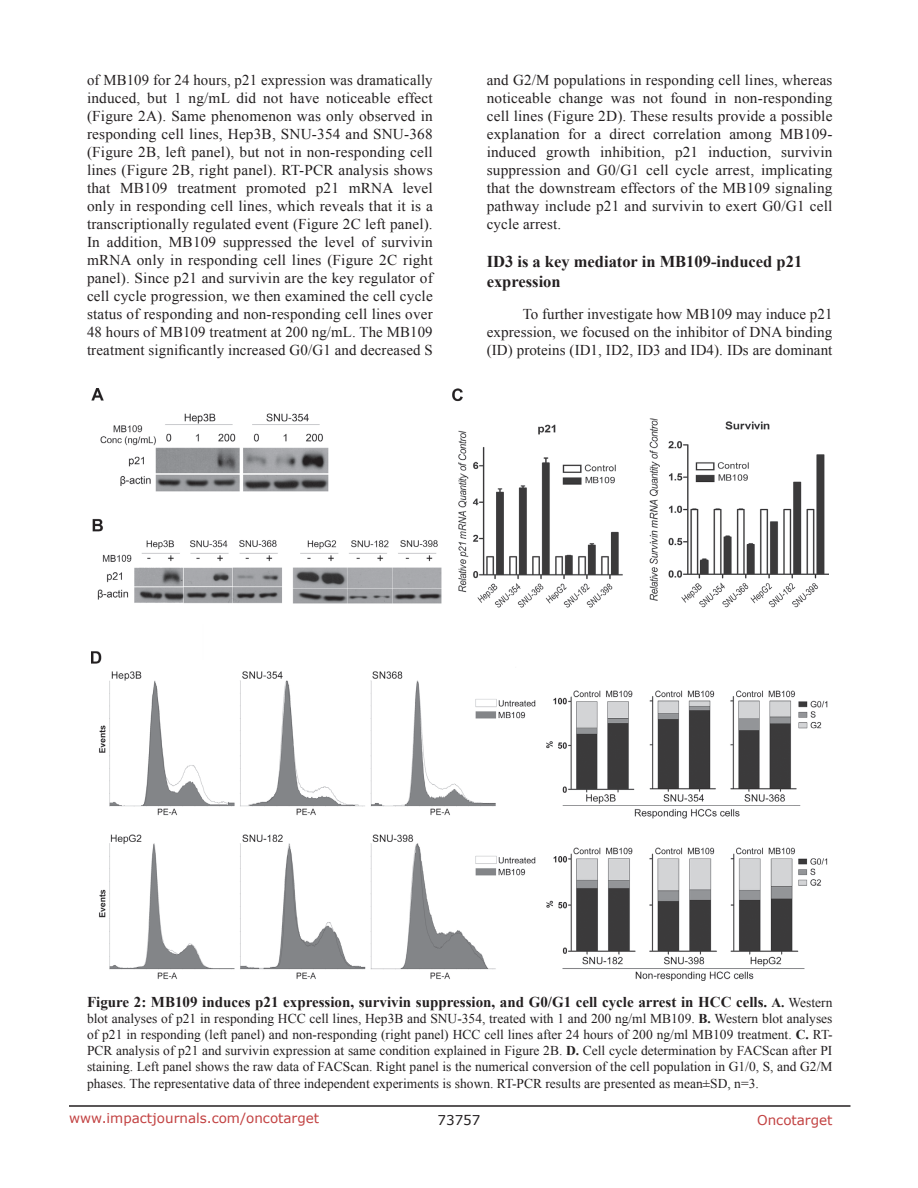
<style>
.page{position:relative;width:918px;height:1188px;background:#fff}
.page>*{position:absolute;margin:0;border:0;box-sizing:border-box;transform-origin:0 0}
.SubHeading{font:700 16.5px/19.8px "Times New Roman";color:#231f20}
.BodyText{font:15px/18px "Times New Roman";letter-spacing:.01em;color:#231f20;text-align:justify}
.figuretext{font:700 15px "Times New Roman";color:#231f20}
.figuretext-2{font:13.5px/16.2px "Times New Roman";color:#231f20;text-align:justify}
.t1{font:13.5px "Verdana";color:#c24141}
.t2{font:13.5px "Verdana";color:#231f20}
.s1{font-size:13.5px}
.s2{font-weight:400;font-size:13.5px}
.s3{font-weight:700}
</style>
<div class="page">
<hr style="left:69px;top:1105px;width:781px;height:2px;background:#231f20">
<img style="left:91px;top:388px;width:737px;height:593px">
<p class="BodyText" style="left:87px;top:71px;width:347px">of MB109 for 24 hours, p21 expression was dramatically induced, but 1 ng/mL did not have noticeable effect (Figure 2A). Same phenomenon was only observed in responding cell lines, Hep3B, SNU-354 and SNU-368 (Figure 2B, left panel), but not in non-responding cell lines (Figure 2B, right panel). RT-PCR analysis shows that MB109 treatment promoted p21 mRNA level only in responding cell lines, which reveals that it is a transcriptionally regulated event (Figure 2C left panel).<br>In addition, MB109 suppressed the level of survivin mRNA only in responding cell lines (Figure 2C right panel). Since p21 and survivin are the key regulator of cell cycle progression, we then examined the cell cycle status of responding and non-responding cell lines over 48 hours of MB109 treatment at 200 ng/mL. The MB109 treatment significantly increased G0/G1 and decreased S</p>
<p class="BodyText" style="left:487px;top:71px;width:347px">and G2/M populations in responding cell lines, whereas noticeable change was not found in non-responding cell lines (Figure 2D). These results provide a possible explanation for a direct correlation among MB109- induced growth inhibition, p21 induction, survivin suppression and G0/G1 cell cycle arrest, implicating that the downstream effectors of the MB109 signaling pathway include p21 and survivin to exert G0/G1 cell cycle arrest.</p>
<p class="SubHeading" style="left:487px;top:251px;width:317px">ID3 is a key mediator in MB109-induced p21 expression</p>
<p class="BodyText" style="left:487px;top:304px;width:347px;text-indent:36px">To further investigate how MB109 may induce p21 expression, we focused on the inhibitor of DNA binding (ID) proteins (ID1, ID2, ID3 and ID4). IDs are dominant</p>
<p class="figuretext" style="left:87px;top:991px;width:747px">Figure 2: MB109 induces p21 expression, survivin suppression, and G0/G1 cell cycle arrest in HCC cells. <span class="s1">A.</span> <span class="s2">Western</span></p>
<p class="figuretext-2" style="left:87px;top:1010px;width:747px">blot analyses of p21 in responding HCC cell lines, Hep3B and SNU-354, treated with 1 and 200 ng/ml MB109. <span class="s3">B.</span> Western blot analyses of p21 in responding (left panel) and non-responding (right panel) HCC cell lines after 24 hours of 200 ng/ml MB109 treatment. <span class="s3">C.</span> RT-PCR analysis of p21 and survivin expression at same condition explained in Figure 2B. <span class="s3">D.</span> Cell cycle determination by FACScan after PI staining. Left panel shows the raw data of FACScan. Right panel is the numerical conversion of the cell population in G1/0, S, and G2/M phases. The representative data of three independent experiments is shown. RT-PCR results are presented as mean±SD, n=3.</p>
<p class="t1" style="left:69px;top:1109px;width:252px">www.impactjournals.com/oncotarget</p>
<p class="t2" style="left:438px;top:1111px;width:44px">73757</p>
<p class="t1" style="left:757px;top:1111px;width:77px">Oncotarget</p>
</div>
